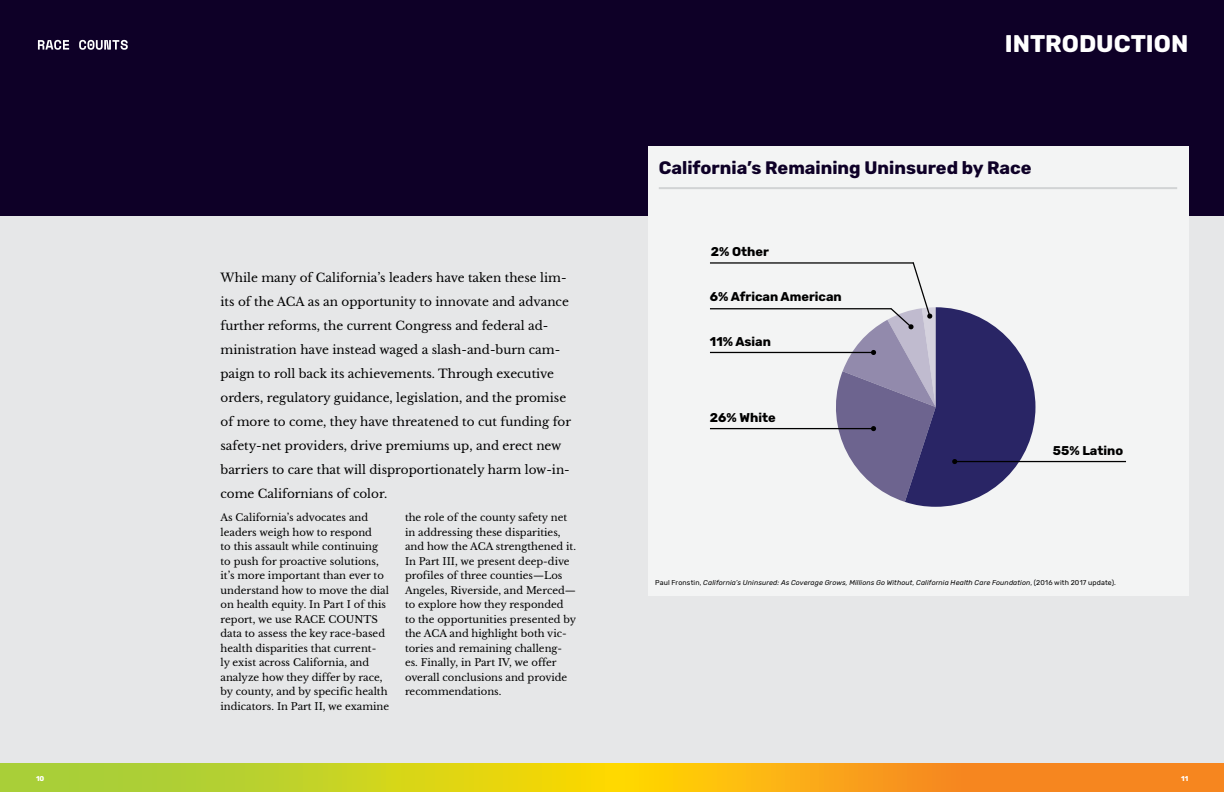
<style>
.page{position:relative;width:1224px;height:792px;background:#fff}
.page>*{position:absolute;margin:0;border:0;box-sizing:border-box;transform-origin:0 0}
.t1{font:700 24px "Rubik";color:#fff}
.t2{font:700 18px "Rubik";color:#0e0027}
.t3{font:700 12.7px "Rubik";color:#000}
.t4{font:12px/24px "Libre Baskerville";color:#000}
.t5{font:10px/14.5px "Libre Baskerville";color:#000}
.t6{font:italic 7px "Rubik";letter-spacing:.02em;color:#000}
.t7{font:700 7px "Rubik";color:#fff}
.s1{font-style:normal}
</style>
<div class="page">
<div style="left:0;top:0;width:612px;height:792px;background:#e6e7e8"></div>
<div style="left:612px;top:0;width:612px;height:792px;background:#e6e7e8"></div>
<svg style="left:0;top:763px;width:1224px;height:29px;background:#e0b81d"></svg>
<div style="left:0;top:0;width:1224px;height:216px;background:#0e0027"></div>
<svg style="left:54px;top:40px;width:74px;height:10px"></svg>
<div style="left:648px;top:146px;width:540px;height:450px;background:#f3f4f4"></div>
<hr style="left:659px;top:187px;width:518px;height:2px;background:#d1d3d4">
<hr style="left:955px;top:461px;width:171px;height:1px;background:#000">
<hr style="left:710px;top:428px;width:164px;height:1px;background:#000">
<hr style="left:710px;top:352px;width:164px;height:1px;background:#000">
<hr style="left:710px;top:308px;width:181px;height:1px;background:#000">
<hr style="left:710px;top:262px;width:204px;height:2px;background:#000">
<svg style="left:824px;top:262px;width:211px;height:245px"></svg>
<h1 class="t1" style="left:1005px;top:30px;width:185px">INTRODUCTION</h1>
<h2 class="t2" style="left:659px;top:157px;width:374px">California’s Remaining Uninsured by Race</h2>
<p class="t4" style="left:220px;top:265px;width:352px">While many of California’s leaders have taken these lim&shy;its of the ACA as an opportunity to innovate and advance further reforms, the current Congress and federal ad&shy;ministration have instead waged a slash-and-burn cam&shy;paign to roll back its achievements. Through executive orders, regulatory guidance, legislation, and the promise of more to come, they have threatened to cut funding for safety-net providers, drive premiums up, and erect new barriers to care that will disproportionately harm low-in&shy;come Californians of color.</p>
<p class="t5" style="left:220px;top:510px;width:170px">As California’s advocates and leaders weigh how to respond<br>to this assault while continuing to push for proactive solutions, it’s more important than ever to understand how to move the dial on health equity. In Part I of this report, we use RACE COUNTS data to assess the key race-based health disparities that current-<br>ly exist across California, and analyze how they differ by race, by county, and by specific health indicators. In Part II, we examine</p>
<p class="t5" style="left:405px;top:510px;width:173px">the role of the county safety net in addressing these disparities, and how the ACA strengthened it.<br>In Part III, we present deep-dive profiles of three counties—Los<br>Angeles, Riverside, and Merced— to explore how they responded to the opportunities presented by the ACA and highlight both vic&shy;tories and remaining challeng&shy;es. Finally, in Part IV, we offer overall conclusions and provide recommendations.</p>
<p class="t3" style="left:711px;top:244px;width:60px">2% Other</p>
<p class="t3" style="left:710px;top:290px;width:133px">6% African American</p>
<p class="t3" style="left:710px;top:334px;width:63px">11% Asian</p>
<p class="t3" style="left:710px;top:410px;width:67px">26% White</p>
<p class="t3" style="left:1053px;top:444px;width:72px">55% Latino</p>
<p class="t6" style="left:655px;top:579px;width:462px"><span class="s1">Paul Fronstin,</span> California’s Uninsured: As Coverage Grows, Millions Go Without, California Health Care Foundation<span class="s1">, (2016 with 2017 update).</span></p>
<p class="t7" style="left:36px;top:774px;width:10px">10</p>
<p class="t7" style="left:1181px;top:774px;width:9px">11</p>
</div>
